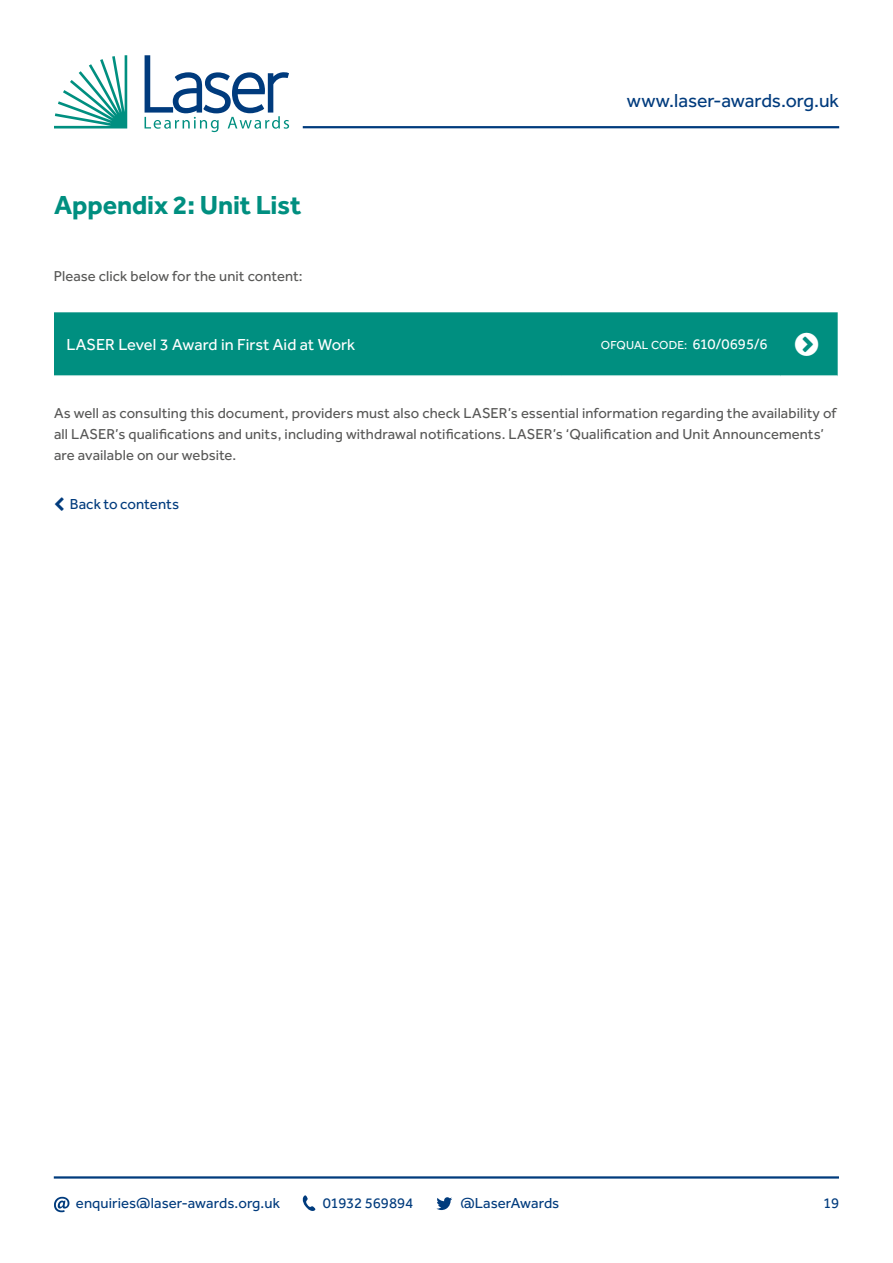
<style>
.page{position:relative;width:893px;height:1263px;background:#fff}
.page>*{position:absolute;margin:0;border:0;box-sizing:border-box;transform-origin:0 0}
.t1{font:700 27px "Effra";letter-spacing:-.005em;color:#008f80}
.t2{font:19.5px "Effra";letter-spacing:-.005em;color:#003b7d}
.t3{font:16.5px "Effra";color:#fff}
.t4{font:15px "Effra";color:#003b7d}
.t5{font:14.85px/21px "Effra";letter-spacing:.005em;color:#575756}
.t6{font:12px "Effra";letter-spacing:.015em;color:#fff}
.s1{font-size:15px}
</style>
<div class="page">
<hr style="left:54px;top:1176px;width:785px;height:2px;background:#003b7d">
<svg style="left:54px;top:55px;width:73px;height:73px"></svg>
<svg style="left:145px;top:55px;width:144px;height:77px"></svg>
<hr style="left:303px;top:126px;width:536px;height:2px;background:#003b7d">
<svg style="left:302px;top:1195px;width:14px;height:16px"></svg>
<svg style="left:436px;top:1197px;width:16px;height:13px"></svg>
<svg style="left:54px;top:1197px;width:15px;height:15px"></svg>
<div style="left:54px;top:312px;width:784px;height:63px;background:#008f80"></div>
<svg style="left:795px;top:333px;width:23px;height:23px"></svg>
<h1 class="t1" style="left:54px;top:188px;width:249px">Appendix 2: Unit List</h1>
<p class="t5" style="left:54px;top:265px;width:250px">Please click below for the unit content:</p>
<h2 class="t2" style="left:627px;top:89px;width:214px">www.laser-awards.org.uk</h2>
<p class="t3" style="left:66px;top:335px;width:291px">LASER Level 3 Award in First Aid at Work</p>
<p class="t6" style="left:601px;top:338px;width:168px">OFQUAL CODE: <span class="s1">610/0695/6</span></p>
<p class="t5" style="left:54px;top:403px;width:784px">As well as consulting this document, providers must also check LASER’s essential information regarding the availability of all LASER’s qualifications and units, including withdrawal notifications. LASER’s ‘Qualification and Unit Announcements’ are available on our website.</p>
<p class="t4" style="left:70px;top:495px;width:111px">Back to contents</p>
<p class="t4" style="left:76px;top:1194px;width:206px">enquiries@laser-awards.org.uk</p>
<p class="t4" style="left:323px;top:1194px;width:92px">01932 569894</p>
<p class="t4" style="left:460px;top:1194px;width:100px">@LaserAwards</p>
<p class="t4" style="left:823px;top:1194px;width:17px">19</p>
</div>
